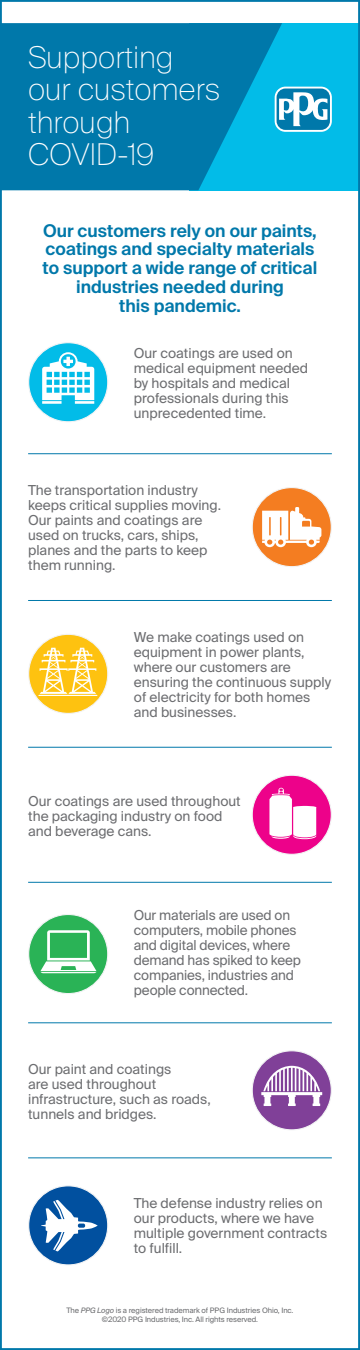
<style>
.page{position:relative;width:360px;height:1350px;background:#fff}
.page>*{position:absolute;margin:0;border:0;box-sizing:border-box;transform-origin:0 0}
.t1{font:100 30px/32.5px "Suisse Intl";color:#fff}
.Intro_Text{font:600 17.5px/18.8px "Suisse Intl";color:#0078aa;text-align:center}
.Paragraph{font:13.75px/15px "Suisse Intl";color:#6c6d70}
.Footnote{font:7.5px/8.8px "Suisse Intl";letter-spacing:-.01em;color:#6c6d70;text-align:center}
.s1{font-style:italic}
</style>
<div class="page">
<div style="left:189px;top:23px;width:171px;height:167px;background:#02bce8"></div>
<svg style="left:3px;top:23px;width:279px;height:167px;background:#0081b2"></svg>
<svg style="left:275px;top:87px;width:57px;height:45px"></svg>
<div style="left:277px;top:89px;width:53px;height:41px;background:#0078aa;border-radius:9px"></div>
<svg style="left:279px;top:91px;width:48px;height:35px"></svg>
<div style="left:252px;top:775px;width:79px;height:79px;background:#ed028a;border-radius:50%"></div>
<div style="left:252px;top:775px;width:80px;height:80px;border:1px solid #f2f3f4;border-radius:50%"></div>
<svg style="left:269px;top:788px;width:47px;height:51px"></svg>
<div style="left:29px;top:1186px;width:79px;height:79px;background:#01509f;border-radius:50%"></div>
<div style="left:28px;top:1185px;width:80px;height:80px;border:1px solid #f2f3f4;border-radius:50%"></div>
<svg style="left:41px;top:1200px;width:57px;height:51px"></svg>
<div style="left:29px;top:915px;width:79px;height:79px;background:#2ab356;border-radius:50%"></div>
<div style="left:28px;top:914px;width:80px;height:80px;border:1px solid #f2f3f4;border-radius:50%"></div>
<svg style="left:40px;top:930px;width:57px;height:43px"></svg>
<div style="left:252px;top:1051px;width:79px;height:79px;background:#804098;border-radius:50%"></div>
<div style="left:252px;top:1050px;width:80px;height:80px;border:1px solid #f2f3f4;border-radius:50%"></div>
<svg style="left:261px;top:1066px;width:61px;height:40px"></svg>
<hr style="left:28px;top:453px;width:304px;height:1px;background:#0078aa">
<hr style="left:28px;top:600px;width:304px;height:1px;background:#0078aa">
<hr style="left:28px;top:747px;width:304px;height:1px;background:#0078aa">
<hr style="left:28px;top:882px;width:304px;height:1px;background:#0078aa">
<hr style="left:28px;top:1022px;width:304px;height:1px;background:#0078aa">
<hr style="left:28px;top:1158px;width:304px;height:1px;background:#0078aa">
<div style="left:252px;top:488px;width:79px;height:79px;background:#f47d21;border-radius:50%"></div>
<div style="left:252px;top:487px;width:80px;height:80px;border:1px solid #f2f3f4;border-radius:50%"></div>
<svg style="left:262px;top:507px;width:59px;height:40px"></svg>
<div style="left:29px;top:634px;width:79px;height:79px;background:#fec210;border-radius:50%"></div>
<div style="left:28px;top:634px;width:80px;height:80px;border:1px solid #f2f3f4;border-radius:50%"></div>
<svg style="left:38px;top:648px;width:60px;height:48px"></svg>
<div style="left:29px;top:343px;width:79px;height:79px;background:#02bce8;border-radius:50%"></div>
<div style="left:28px;top:342px;width:80px;height:80px;border:1px solid #f2f3f4;border-radius:50%"></div>
<svg style="left:42px;top:352px;width:52px;height:52px"></svg>
<div style="left:0;top:0;width:360px;height:1350px;border:2px solid #0078aa"></div>
<p class="t1" style="left:28px;top:41px;width:193px">Supporting our customers through<br>COVID-19</p>
<p class="Intro_Text" style="left:43px;top:221px;width:276px">Our customers rely on our paints, coatings and specialty materials to support a wide range of critical industries needed during<br>this pandemic.</p>
<p class="Paragraph" style="left:134px;top:345px;width:176px">Our coatings are used on medical equipment needed by hospitals and medical professionals during this unprecedented time.</p>
<p class="Paragraph" style="left:28px;top:483px;width:195px">The transportation industry keeps critical supplies moving.<br>Our paints and coatings are used on trucks, cars, ships, planes and the parts to keep them running.</p>
<p class="Paragraph" style="left:134px;top:629px;width:199px">We make coatings used on equipment in power plants, where our customers are ensuring the continuous supply of electricity for both homes and businesses.</p>
<p class="Paragraph" style="left:28px;top:793px;width:214px">Our coatings are used throughout the packaging industry on food and beverage cans.</p>
<p class="Paragraph" style="left:134px;top:908px;width:169px">Our materials are used on computers, mobile phones and digital devices, where demand has spiked to keep companies, industries and people connected.</p>
<p class="Paragraph" style="left:28px;top:1061px;width:184px">Our paint and coatings<br>are used throughout infrastructure, such as roads, tunnels and bridges.</p>
<p class="Paragraph" style="left:134px;top:1196px;width:195px">The defense industry relies on our products, where we have multiple government contracts to fulfill.</p>
<p class="Footnote" style="left:67px;top:1306px;width:228px">The <span class="s1">PPG Logo</span> is a registered trademark of PPG Industries Ohio, Inc. ©2020 PPG Industries, Inc. All rights reserved.</p>
</div>
